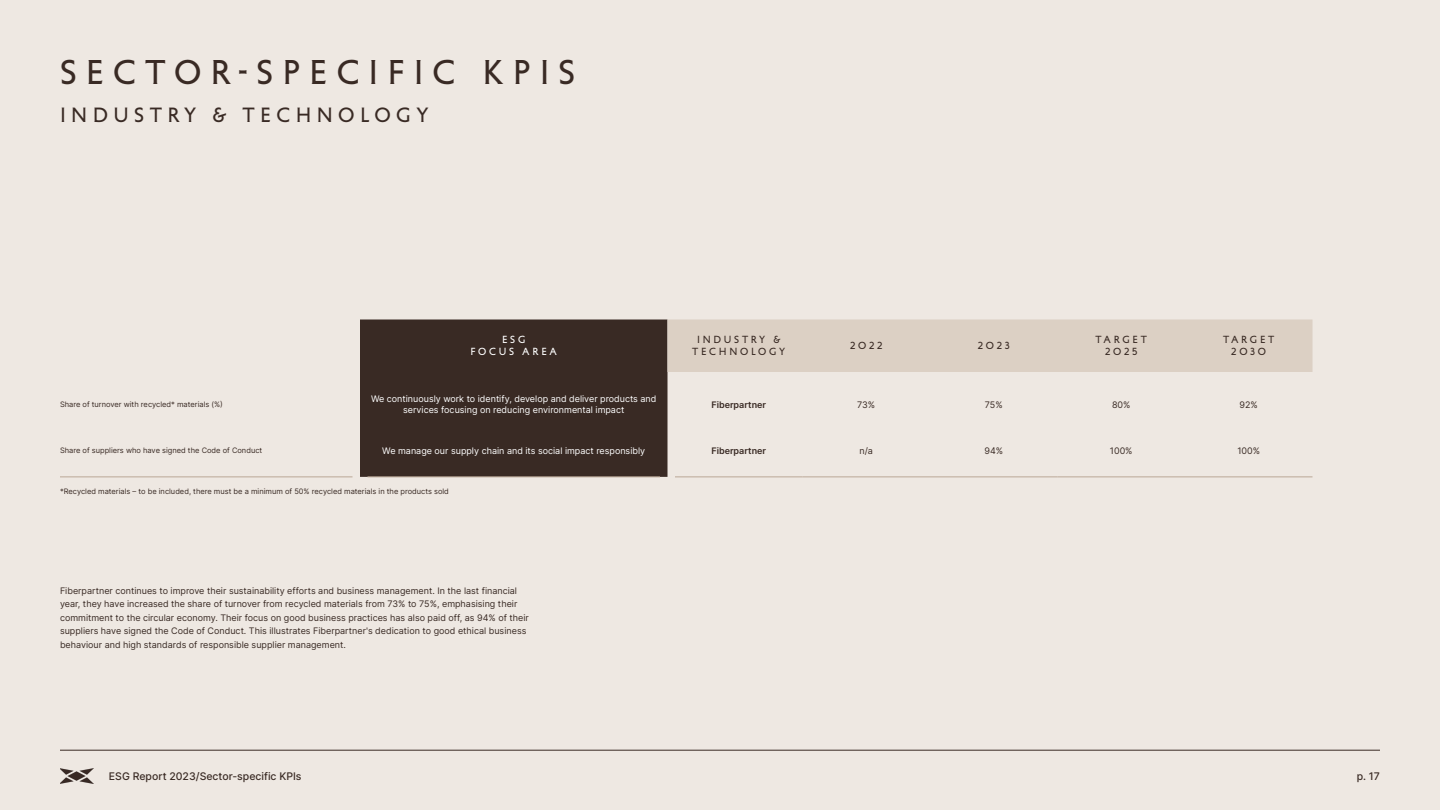
<style>
.page{position:relative;width:1440px;height:810px;background:#eee8e2}
.page>*{position:absolute;margin:0;border:0;box-sizing:border-box;transform-origin:0 0}
.t1{font:30px "Petit Serif NP";letter-spacing:.3em;color:#392a24}
.BS_Mellemrubrik{font:18px "Petit Serif";letter-spacing:.3em;color:#392a24}
.BS_Paginering{font:500 10.5px "Inter";color:#392a24}
.BS_Brødtekst_-_small{font:9px/13.5px "Inter";color:#392a24}
.Tabel_-_Tal{font:9px/11.2px "Inter";color:#fff;text-align:center}
.Tabel_-_Rubrik{font:9px/12px "Petit Serif";letter-spacing:.3em;color:#392a24;text-align:center}
.Tabel_-_Tal-2{font:9px "Inter";color:#392a24}
.Tabel_-_Tal-3{font:600 9px "Inter";color:#392a24}
.Tabel_-_Rubrik-2{font:9px/12px "Petit Serif";letter-spacing:.3em;color:#fff;text-align:center}
.Tabel_-_Beskrivelse{font:7.5px "Inter";color:#392a24}
</style>
<div class="page">
<div style="left:360px;top:320px;width:308px;height:157px;background:#392a24"></div>
<div style="left:668px;top:320px;width:644px;height:52px;background:#dcd0c4"></div>
<hr style="left:60px;top:477px;width:292px;height:1px;background:#baa896">
<hr style="left:675px;top:477px;width:127px;height:1px;background:#baa896">
<hr style="left:802px;top:477px;width:128px;height:1px;background:#baa896">
<hr style="left:930px;top:477px;width:128px;height:1px;background:#baa896">
<hr style="left:1058px;top:477px;width:127px;height:1px;background:#baa896">
<hr style="left:1185px;top:477px;width:127px;height:1px;background:#baa896">
<hr style="left:368px;top:477px;width:292px;height:1px;background:#baa896">
<hr style="left:60px;top:750px;width:1320px;height:1px;background:#392a24">
<img style="left:60px;top:769px;width:34px;height:15px">
<p class="t1" style="left:60px;top:50px;width:517px">SECTOR-SPECIFIC KPIS</p>
<p class="BS_Mellemrubrik" style="left:60px;top:101px;width:370px">INDUSTRY &amp; TECHNOLOGY</p>
<p class="Tabel_-_Rubrik-2" style="left:470px;top:333px;width:88px">ESG<br>FOCUS AREA</p>
<p class="Tabel_-_Rubrik" style="left:692px;top:333px;width:95px">INDUSTRY &amp;<br>TECHNOLOGY</p>
<p class="Tabel_-_Rubrik" style="left:850px;top:339px;width:34px">2022</p>
<p class="Tabel_-_Rubrik" style="left:978px;top:339px;width:34px">2023</p>
<p class="Tabel_-_Rubrik" style="left:1096px;top:333px;width:53px">TARGET</p>
<p class="Tabel_-_Rubrik" style="left:1105px;top:345px;width:34px">2025</p>
<p class="Tabel_-_Rubrik" style="left:1223px;top:333px;width:53px">TARGET<br>2030</p>
<p class="Tabel_-_Beskrivelse" style="left:60px;top:399px;width:165px">Share of turnover with recycled* materials (%)</p>
<p class="Tabel_-_Tal" style="left:371px;top:393px;width:287px">We continuously work to identify, develop and deliver products and services focusing on reducing environmental impact</p>
<p class="Tabel_-_Tal-3" style="left:711px;top:398px;width:56px">Fiberpartner</p>
<p class="Tabel_-_Tal-2" style="left:857px;top:398px;width:20px">73%</p>
<p class="Tabel_-_Tal-2" style="left:985px;top:398px;width:19px">75%</p>
<p class="Tabel_-_Tal-2" style="left:1112px;top:398px;width:20px">80%</p>
<p class="Tabel_-_Tal-2" style="left:1240px;top:398px;width:20px">92%</p>
<p class="Tabel_-_Beskrivelse" style="left:60px;top:445px;width:204px">Share of suppliers who have signed the Code of Conduct</p>
<p class="Tabel_-_Tal" style="left:382px;top:444px;width:264px">We manage our supply chain and its social impact responsibly</p>
<p class="Tabel_-_Tal-3" style="left:711px;top:444px;width:56px">Fiberpartner</p>
<p class="Tabel_-_Tal-2" style="left:859px;top:444px;width:15px">n/a</p>
<p class="Tabel_-_Tal-2" style="left:984px;top:444px;width:20px">94%</p>
<p class="Tabel_-_Tal-2" style="left:1110px;top:444px;width:24px">100%</p>
<p class="Tabel_-_Tal-2" style="left:1237px;top:444px;width:24px">100%</p>
<p class="Tabel_-_Beskrivelse" style="left:60px;top:485px;width:390px">*Recycled materials – to be included, there must be a minimum of 50% recycled materials in the products sold</p>
<p class="BS_Brødtekst_-_small" style="left:60px;top:583px;width:470px">Fiberpartner continues to improve their sustainability efforts and business management. In the last financial year, they have increased the share of turnover from recycled materials from 73% to 75%, emphasising their commitment to the circular economy. Their focus on good business practices has also paid off, as 94% of their suppliers have signed the Code of Conduct. This illustrates Fiberpartner's dedication to good ethical business behaviour and high standards of responsible supplier management.</p>
<p class="BS_Paginering" style="left:109px;top:768px;width:194px">ESG Report 2023/Sector-specific KPIs</p>
<p class="BS_Paginering" style="left:1357px;top:768px;width:25px">p. 17</p>
</div>
